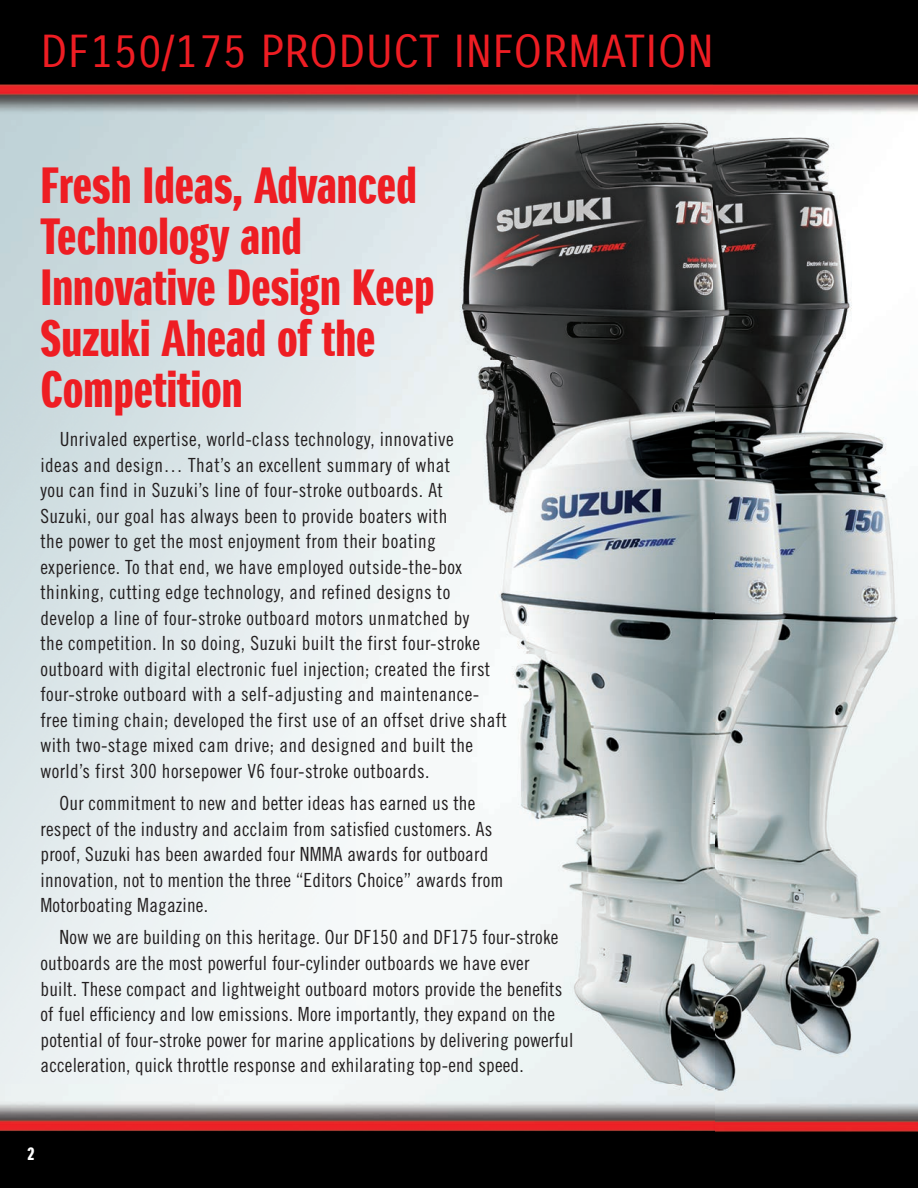
<style>
.page{position:relative;width:918px;height:1188px;background:#fff}
.page>*{position:absolute;margin:0;border:0;box-sizing:border-box;transform-origin:0 0}
.t1{font:49.5px/51px "Suzuki PRO Headline";color:#ee1d23}
.t2{font:45px "Suzuki PRO Regular";color:#ee1d23}
.t3{font:19.5px/25.5px "Trade Gothic Cond Eighteen";letter-spacing:.02em;color:#231f20}
.t4{font:18px "Suzuki PRO Headline";color:#fff}
</style>
<div class="page">
<img style="left:0;top:0;width:918px;height:1188px">
<h2 class="t2" style="left:40px;top:24px;width:675px">DF150/175 PRODUCT INFORMATION</h2>
<h1 class="t1" style="left:40px;top:161px;width:395px">Fresh Ideas, Advanced<br>Technology and<br>Innovative Design Keep<br>Suzuki Ahead of the<br>Competition</h1>
<p class="t3" style="left:40px;top:426px;width:468px;text-indent:19px">Unrivaled expertise, world-class technology, innovative<br>ideas and design… That’s an excellent summary of what<br>you can find in Suzuki’s line of four-stroke outboards. At<br>Suzuki, our goal has always been to provide boaters with<br>the power to get the most enjoyment from their boating experience. To that end, we have employed outside-the-box thinking, cutting edge technology, and refined designs to develop a line of four-stroke outboard motors unmatched by<br>the competition. In so doing, Suzuki built the first four-stroke outboard with digital electronic fuel injection; created the first four-stroke outboard with a self-adjusting and maintenance&shy;free timing chain; developed the first use of an offset drive shaft with two-stage mixed cam drive; and designed and built the world’s first 300 horsepower V6 four-stroke outboards.</p>
<p class="t3" style="left:40px;top:790px;width:465px;text-indent:19px">Our commitment to new and better ideas has earned us the respect of the industry and acclaim from satisfied customers. As proof, Suzuki has been awarded four NMMA awards for outboard innovation, not to mention the three “Editors Choice” awards from Motorboating Magazine.</p>
<p class="t3" style="left:40px;top:925px;width:534px;text-indent:19px">Now we are building on this heritage. Our DF150 and DF175 four-stroke outboards are the most powerful four-cylinder outboards we have ever<br>built. These compact and lightweight outboard motors provide the benefits of fuel efficiency and low emissions. More importantly, they expand on the potential of four-stroke power for marine applications by delivering powerful acceleration, quick throttle response and exhilarating top-end speed.</p>
<p class="t4" style="left:27px;top:1143px;width:9px">2</p>
</div>
